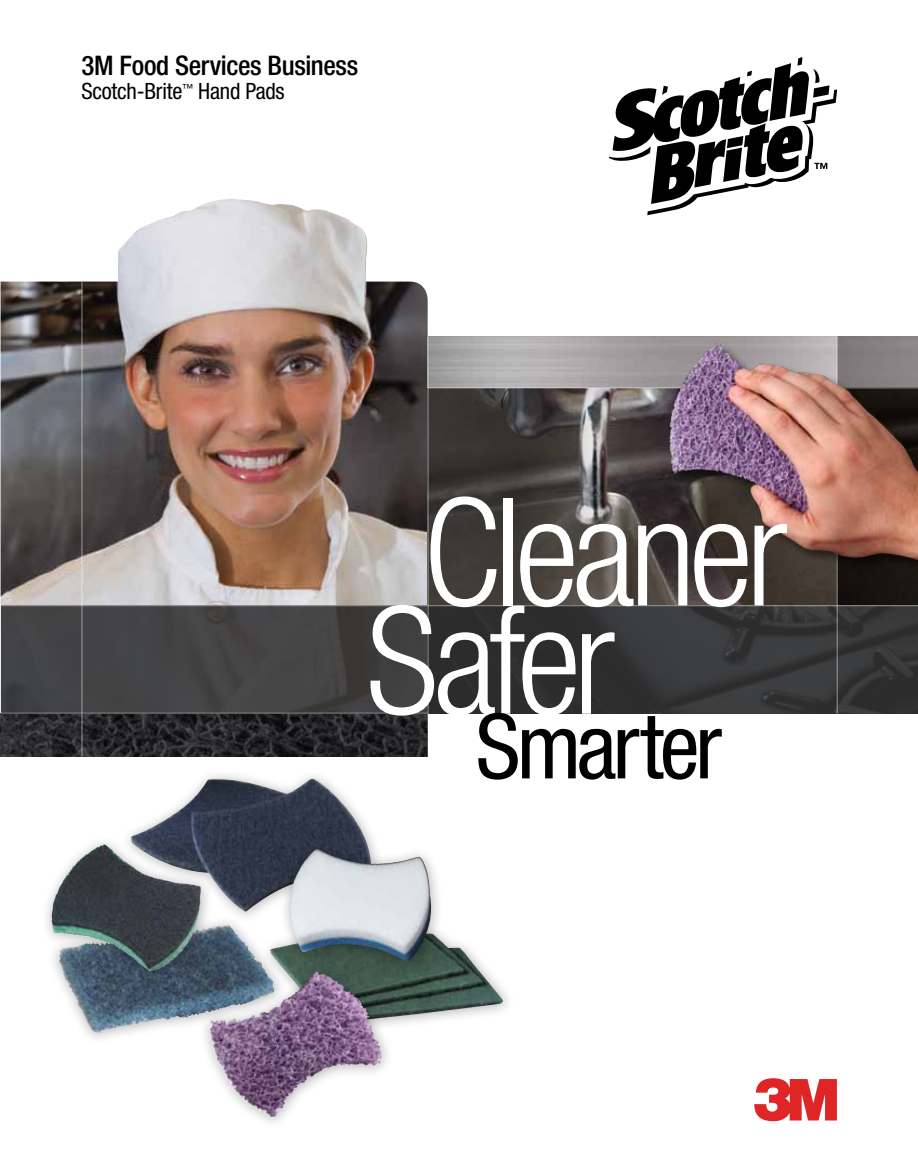
<style>
.page{position:relative;width:918px;height:1175px;background:#fff}
.page>*{position:absolute;margin:0;border:0;box-sizing:border-box;transform-origin:0 0}
.t1{font:300 condensed 150px "Helvetica Neue";letter-spacing:-.045em;color:#fff}
.t2{font:condensed 90px "Helvetica Neue";letter-spacing:-.045em;color:#000}
.t3{font:500 condensed 27px "Helvetica Neue";letter-spacing:-.015em;color:#000}
.t4{font:condensed 22.5px "Helvetica Neue";letter-spacing:-.01em;color:#000}
</style>
<div class="page">
<img style="left:1px;top:281px;width:427px;height:324px">
<img style="left:118px;top:199px;width:253px;height:163px">
<img style="left:610px;top:388px;width:227px;height:217px">
<svg style="left:429px;top:388px;width:181px;height:217px;background:#484341"></svg>
<div style="left:1px;top:605px;width:427px;height:108px;background:linear-gradient(to right,#454547,#41403f)"></div>
<div style="left:837px;top:336px;width:81px;height:51px;background:#848082"></div>
<div style="left:838px;top:578px;width:80px;height:27px;background:#18130f"></div>
<svg style="left:1px;top:714px;width:427px;height:42px;background:#262527"></svg>
<div style="left:428px;top:605px;width:490px;height:108px;background:linear-gradient(to right,#2d2d2d,#393a3b)"></div>
<hr style="left:428px;top:336px;width:1px;height:420px;background:#fff">
<hr style="left:1px;top:605px;width:917px;height:1px;background:#fff">
<hr style="left:82px;top:281px;width:1px;height:475px;background:#fff">
<hr style="left:837px;top:336px;width:1px;height:377px;background:#fff">
<div style="left:668px;top:342px;width:250px;height:236px;background:#000;opacity:.5"></div>
<img style="left:669px;top:343px;width:47px;height:131px">
<div style="left:47px;top:914px;width:241px;height:131px;background:#000;opacity:.3"></div>
<img style="left:214px;top:925px;width:13px;height:15px">
<div style="left:41px;top:834px;width:173px;height:150px;background:#000;opacity:.3"></div>
<img style="left:52px;top:844px;width:52px;height:89px">
<div style="left:260px;top:913px;width:255px;height:121px;background:#fff"></div>
<img style="left:270px;top:937px;width:233px;height:85px">
<div style="left:199px;top:961px;width:195px;height:169px;background:#000;opacity:.3"></div>
<img style="left:243px;top:972px;width:72px;height:48px">
<svg style="left:754px;top:1078px;width:83px;height:43px"></svg>
<svg style="left:609px;top:57px;width:228px;height:158px"></svg>
<div style="left:121px;top:768px;width:263px;height:156px;background:#000;opacity:.3"></div>
<img style="left:131px;top:777px;width:240px;height:134px">
<div style="left:279px;top:839px;width:165px;height:135px;background:#000;opacity:.3"></div>
<img style="left:289px;top:849px;width:69px;height:103px">
<p class="t3" style="left:82px;top:50px;width:278px">3M Food Services Business</p>
<p class="t4" style="left:82px;top:78px;width:205px">Scotch-Brite<sup>™</sup> Hand Pads</p>
<h1 class="t1" style="left:423px;top:466px;width:366px">Cleaner</h1>
<h1 class="t1" style="left:366px;top:574px;width:250px">Safer</h1>
<h2 class="t2" style="left:476px;top:694px;width:248px">Smarter</h2>
</div>
